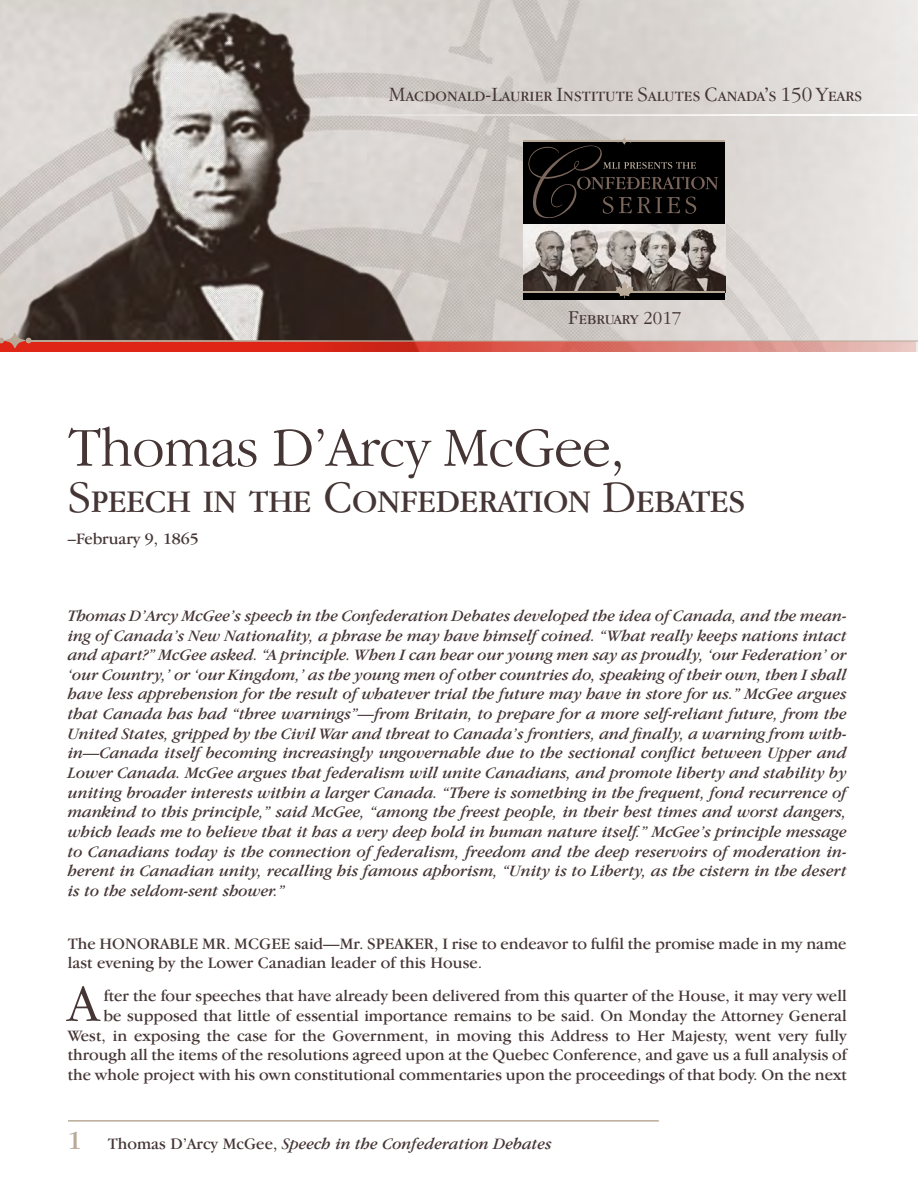
<style>
.page{position:relative;width:918px;height:1188px;background:#fff}
.page>*{position:absolute;margin:0;border:0;box-sizing:border-box;transform-origin:0 0}
.t1{font:300 57px "Garamond IT Cby BT";letter-spacing:-.01em;color:#453635}
.t2{font:300 54px "Garamond IT Cby BT";color:#453635}
.t3{font:32.55px "Garamond IT Cby BT";letter-spacing:-.015em;color:#453635}
.t4{font:italic 16.5px/19.6px "Garamond IT Cby BT";color:#453635;text-align:justify}
.t5{font:16.5px/19.6px "Garamond IT Cby BT";color:#453635}
.t6{font:14.7px "Garamond IT Cby BT";letter-spacing:.015em;color:#453635}
.t7{font:14.1px "Garamond IT Cby BT";color:#453635}
.s1{font-weight:300;font-size:21px}
.s2{font-size:21px}
.s3{font-weight:300;font-size:20.25px}
.s4{font-weight:300;font-size:18.9px}
.s5{font-weight:300;font-size:46.5px}
.s6{font-style:normal;font-size:27px;color:#b8a999}
.s7{font-style:normal}
</style>
<div class="page">
<hr style="left:68px;top:1120px;width:591px;height:2px;background:#b8a999">
<img style="left:0;top:0;width:918px;height:351px">
<svg style="left:0;top:341px;width:916px;height:11px;background:#d95c50"></svg>
<hr style="left:244px;top:340px;width:674px;height:1px;background:#b8a999">
<svg style="left:0;top:333px;width:31px;height:15px"></svg>
<hr style="left:31px;top:340px;width:215px;height:1px;background:#b8a999">
<svg style="left:288px;top:114px;width:435px;height:2px"></svg>
<hr style="left:723px;top:114px;width:195px;height:2px;background:#fff">
<img style="left:524px;top:224px;width:201px;height:68px">
<div style="left:524px;top:141px;width:201px;height:83px;background:#000"></div>
<div style="left:524px;top:292px;width:201px;height:8px;background:#000"></div>
<svg style="left:615px;top:281px;width:19px;height:17px"></svg>
<svg style="left:528px;top:138px;width:190px;height:80px"></svg>
<hr style="left:524px;top:141px;width:201px;height:1px;background:#b8a999">
<hr style="left:524px;top:292px;width:201px;height:1px;background:#b8a999">
<p class="t6" style="left:389px;top:88px;width:475px"><span class="s1">M</span>ACDONALD<span class="s1">-L</span>AURIER <span class="s1">I</span>NSTITUTE <span class="s1">S</span>ALUTES <span class="s1">C</span>ANADA<span class="s2">’</span>S <span class="s1">150 Y</span>EARS</p>
<p class="t7" style="left:568px;top:311px;width:115px"><span class="s3">F</span>EBRUARY <span class="s4">2017</span></p>
<h1 class="t1" style="left:68px;top:414px;width:558px">Thomas D’Arcy McGee,</h1>
<h3 class="t3" style="left:68px;top:483px;width:679px"><span class="s5">S</span>PEECH IN THE <span class="s5">C</span>ONFEDERATION <span class="s5">D</span>EBATES</h3>
<p class="t5" style="left:68px;top:529px;width:133px">–February 9, 1865</p>
<p class="t4" style="left:68px;top:606px;width:780px">Thomas D’Arcy McGee’s speech in the Confederation Debates developed the idea of Canada, and the mean&shy;ing of Canada’s New Nationality, a phrase he may have himself coined. “What really keeps nations intact and apart?” McGee asked. “A principle. When I can hear our young men say as proudly, ‘our Federation’ or ‘our Country,’ or ‘our Kingdom,’ as the young men of other countries do, speaking of their own, then I shall have less apprehension for the result of whatever trial the future may have in store for us.” McGee argues that Canada has had “three warnings”—from Britain, to prepare for a more self-reliant future, from the United States, gripped by the Civil War and threat to Canada’s frontiers, and finally, a warning from with&shy;in—Canada itself becoming increasingly ungovernable due to the sectional conflict between Upper and Lower Canada. McGee argues that federalism will unite Canadians, and promote liberty and stability by uniting broader interests within a larger Canada. “There is something in the frequent, fond recurrence of mankind to this principle,” said McGee, “among the freest people, in their best times and worst dangers, which leads me to believe that it has a very deep hold in human nature itself.” McGee’s principle message to Canadians today is the connection of federalism, freedom and the deep reservoirs of moderation in&shy;herent in Canadian unity, recalling his famous aphorism, “Unity is to Liberty, as the cistern in the desert is to the seldom-sent shower.”</p>
<p class="t5" style="left:68px;top:933px;width:780px">The HONORABLE MR. MCGEE said—Mr. SPEAKER, I rise to endeavor to fulfil the promise made in my name last evening by the Lower Canadian leader of this House.</p>
<h2 class="t2" style="left:68px;top:972px;width:32px">A</h2>
<p class="t5" style="left:68px;top:986px;width:780px;text-align:right">fter the four speeches that have already been delivered from this quarter of the House, it may very well<br>be supposed that little of essential importance remains to be said. On Monday the Attorney General West, in exposing the case for the Government, in moving this Address to Her Majesty, went very fully through all the items of the resolutions agreed upon at the Quebec Conference, and gave us a full analysis of the whole project with his own constitutional commentaries upon the proceedings of that body. On the next</p>
<p class="t4" style="left:67px;top:1134px;width:486px"><span class="s6">1</span> <span class="s7">Thomas D’Arcy McGee,</span> Speech in the Confederation Debates</p>
</div>
